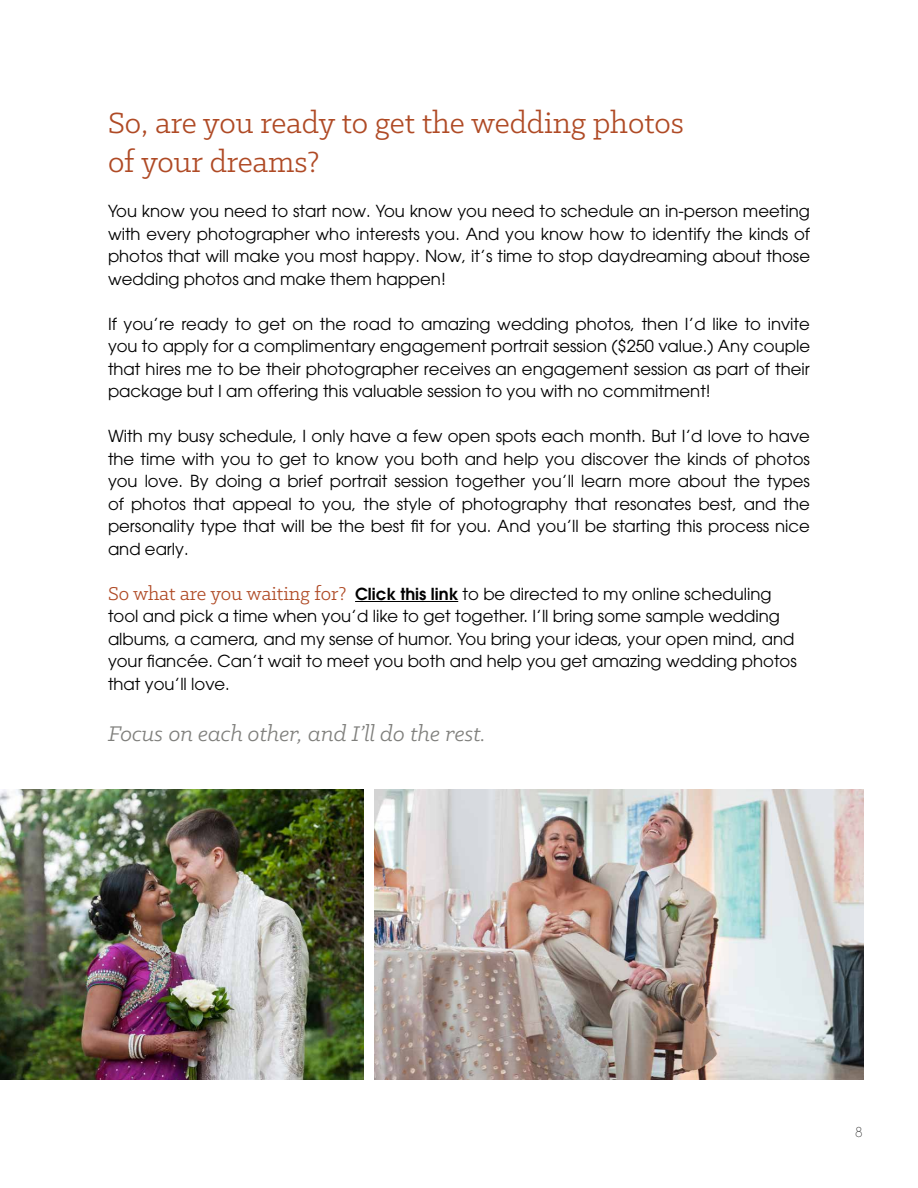
<style>
.page{position:relative;width:918px;height:1188px;background:#fff}
.page>*{position:absolute;margin:0;border:0;box-sizing:border-box;transform-origin:0 0}
.t1{font:33px/39.6px "Klinic Slab";color:#af4a25}
.t2{font:italic 24px "Klinic Slab";color:#7f7f7c}
.t3{font:16.5px/22.5px "Avant Garde";color:#000;text-align:justify}
.t4{font:200 13.5px "Avant Garde";color:#000}
.s1{font-family:"Klinic Slab";font-size:21px;color:#af4a25}
.s2{font-weight:600}
</style>
<div class="page">
<hr style="left:355px;top:601px;width:103px;height:1px;background:#000">
<img style="left:0;top:789px;width:364px;height:291px">
<img style="left:375px;top:789px;width:489px;height:291px">
<h1 class="t1" style="left:108px;top:102px;width:577px">So, are you ready to get the wedding photos of your dreams?</h1>
<p class="t3" style="left:108px;top:200px;width:704px">You know you need to start now. You know you need to schedule an in-person meeting with every photographer who interests you. And you know how to identify the kinds of photos that will make you most happy. Now, it’s time to stop daydreaming about those wedding photos and make them happen!</p>
<p class="t3" style="left:108px;top:313px;width:704px">If you’re ready to get on the road to amazing wedding photos, then I’d like to invite you to apply for a complimentary engagement portrait session ($250 value.) Any couple that hires me to be their photographer receives an engagement session as part of their package but I am offering this valuable session to you with no commitment!</p>
<p class="t3" style="left:108px;top:425px;width:704px">With my busy schedule, I only have a few open spots each month. But I’d love to have the time with you to get to know you both and help you discover the kinds of photos you love. By doing a brief portrait session together you’ll learn more about the types of photos that appeal to you, the style of photography that resonates best, and the personality type that will be the best fit for you. And you’ll be starting this process nice and early.</p>
<p class="t3" style="left:108px;top:583px;width:690px;text-align:left"><span class="s1">So what are you waiting for?</span> <span class="s2">Click this link</span> to be directed to my online scheduling tool and pick a time when you’d like to get together. I’ll bring some sample wedding albums, a camera, and my sense of humor. You bring your ideas, your open mind, and your fiancée. Can’t wait to meet you both and help you get amazing wedding photos that you’ll love.</p>
<h2 class="t2" style="left:108px;top:719px;width:379px">Focus on each other, and I’ll do the rest.</h2>
<p class="t4" style="left:855px;top:1124px;width:9px">8</p>
</div>
